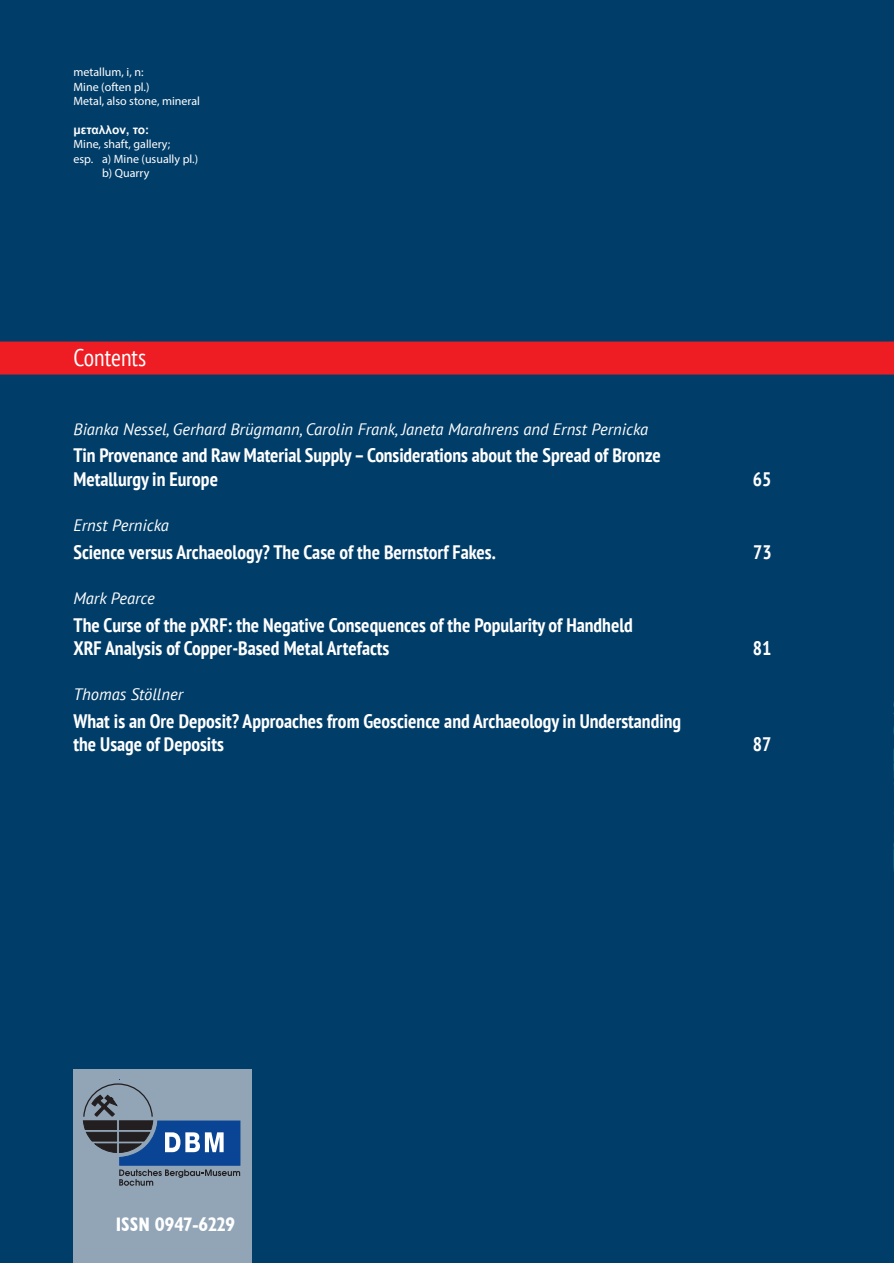
<style>
.page{position:relative;width:894px;height:1263px;background:#fff}
.page>*{position:absolute;margin:0;border:0;box-sizing:border-box;transform-origin:0 0}
.t1{font:condensed 24px "PT Sans";color:#fff}
.t2{font:700 condensed 19.5px/23.4px "PT Sans";color:#fff}
.t3{font:700 condensed 19.5px "Humanist 521 BT";color:#fff}
.t4{font:italic 16.5px "PT Sans";color:#fff}
.t5{font:12px/14.4px "Myriad Pro";color:#fff}
.t6{font:700 12px "Arial";color:#fff}
</style>
<div class="page">
<div style="left:0;top:0;width:893px;height:1263px;background:#003d68"></div>
<div style="left:73px;top:1069px;width:178px;height:194px;background:#92a5b7"></div>
<svg style="left:83px;top:1083px;width:158px;height:102px"></svg>
<img style="left:893px;top:343px;width:1px;height:862px">
<div style="left:0;top:341px;width:893px;height:33px;background:#ee1d23"></div>
<p class="t5" style="left:73px;top:65px;width:128px">metallum, i, n:<br>Mine (often pl.)<br>Metal, also stone, mineral</p>
<p class="t6" style="left:73px;top:122px;width:77px">μεταλλον, το:</p>
<p class="t5" style="left:73px;top:137px;width:98px">Mine, shaft, gallery;</p>
<p class="t5" style="left:73px;top:151px;width:126px">esp. a) Mine (usually pl.)</p>
<p class="t5" style="left:102px;top:166px;width:49px">b) Quarry</p>
<p class="t1" style="left:73px;top:342px;width:74px">Contents</p>
<p class="t4" style="left:73px;top:418px;width:576px">Bianka Nessel, Gerhard Brügmann, Carolin Frank, Janeta Marahrens and Ernst Pernicka</p>
<p class="t2" style="left:73px;top:443px;width:588px">Tin Provenance and Raw Material Supply – Considerations about the Spread of Bronze<br>Metallurgy in Europe</p>
<p class="t2" style="left:752px;top:467px;width:20px">65</p>
<p class="t4" style="left:73px;top:515px;width:97px">Ernst Pernicka</p>
<p class="t2" style="left:73px;top:540px;width:424px">Science versus Archaeology? The Case of the Bernstorf Fakes.</p>
<p class="t2" style="left:752px;top:540px;width:20px">73</p>
<p class="t4" style="left:73px;top:588px;width:83px">Mark Pearce</p>
<p class="t2" style="left:73px;top:613px;width:560px">The Curse of the pXRF: the Negative Consequences of the Popularity of Handheld<br>XRF Analysis of Copper-Based Metal Artefacts</p>
<p class="t2" style="left:752px;top:636px;width:20px">81</p>
<p class="t4" style="left:73px;top:684px;width:111px">Thomas Stöllner</p>
<p class="t2" style="left:73px;top:709px;width:609px">What is an Ore Deposit? Approaches from Geoscience and Archaeology in Understanding the Usage of Deposits</p>
<p class="t2" style="left:752px;top:732px;width:20px">87</p>
<p class="t3" style="left:116px;top:1212px;width:121px">ISSN 0947-6229</p>
</div>
